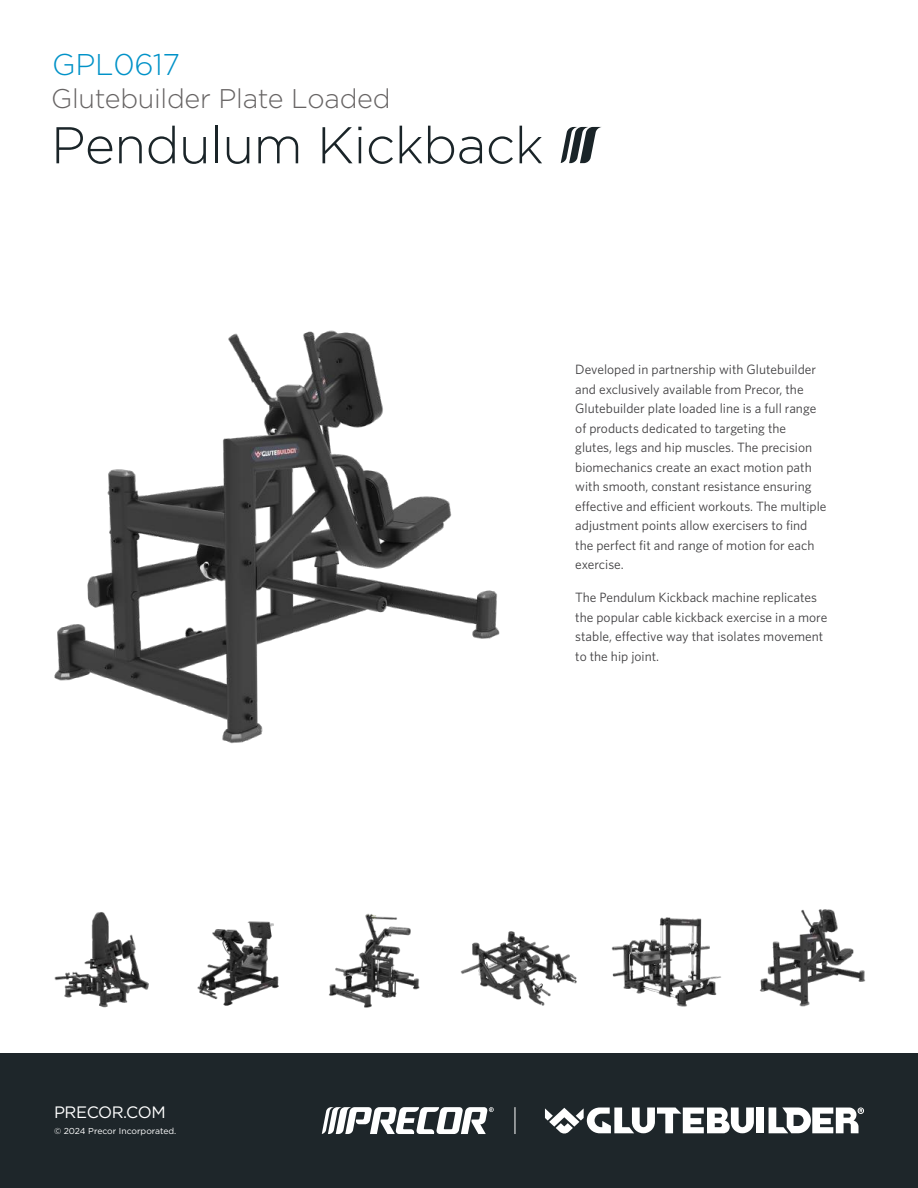
<style>
.page{position:relative;width:918px;height:1188px;background:#fff}
.page>*{position:absolute;margin:0;border:0;box-sizing:border-box;transform-origin:0 0}
.t1{font:300 51.6px "Gotham";letter-spacing:-.01em;color:#1a2428}
.t2{font:300 30px "Gotham";letter-spacing:-.01em;color:#0092c8}
.t3{font:300 27px "Gotham";letter-spacing:-.01em;color:#676464}
.t4{font:16.5px "Gotham";letter-spacing:-.025em;color:#fff}
.t5{font:13.5px/19.5px "Whitney";color:#414042}
.t6{font:8.7px "Gotham";color:#fff}
</style>
<div class="page">
<div style="left:0;top:1053px;width:918px;height:135px;background:#1e262a"></div>
<img style="left:54px;top:330px;width:446px;height:414px">
<img style="left:54px;top:912px;width:95px;height:96px">
<img style="left:611px;top:917px;width:110px;height:90px">
<img style="left:759px;top:909px;width:107px;height:98px">
<img style="left:197px;top:921px;width:82px;height:85px">
<img style="left:329px;top:913px;width:91px;height:95px">
<img style="left:460px;top:931px;width:117px;height:75px">
<svg style="left:322px;top:1107px;width:172px;height:27px"></svg>
<svg style="left:515px;top:1107px;width:1px;height:27px"></svg>
<div style="left:757px;top:1108px;width:7px;height:25px;background:#fff"></div>
<svg style="left:769px;top:1108px;width:95px;height:25px"></svg>
<svg style="left:545px;top:1108px;width:209px;height:26px"></svg>
<svg style="left:561px;top:127px;width:40px;height:36px"></svg>
<p class="t2" style="left:52px;top:45px;width:129px">GPL0617</p>
<p class="t3" style="left:51px;top:81px;width:341px">Glutebuilder Plate Loaded</p>
<p class="t1" style="left:51px;top:112px;width:494px">Pendulum Kickback</p>
<p class="t5" style="left:575px;top:359px;width:253px">Developed in partnership with Glutebuilder and exclusively available from Precor, the Glutebuilder plate loaded line is a full range of products dedicated to targeting the glutes, legs and hip muscles. The precision biomechanics create an exact motion path with smooth, constant resistance ensuring effective and efficient workouts. The multiple adjustment points allow exercisers to find the perfect fit and range of motion for each exercise.</p>
<p class="t5" style="left:575px;top:587px;width:254px">The Pendulum Kickback machine replicates the popular cable kickback exercise in a more stable, effective way that isolates movement to the hip joint.</p>
<p class="t4" style="left:54px;top:1102px;width:113px">PRECOR.COM</p>
<p class="t6" style="left:54px;top:1125px;width:124px">© 2024 Precor Incorporated.</p>
</div>
